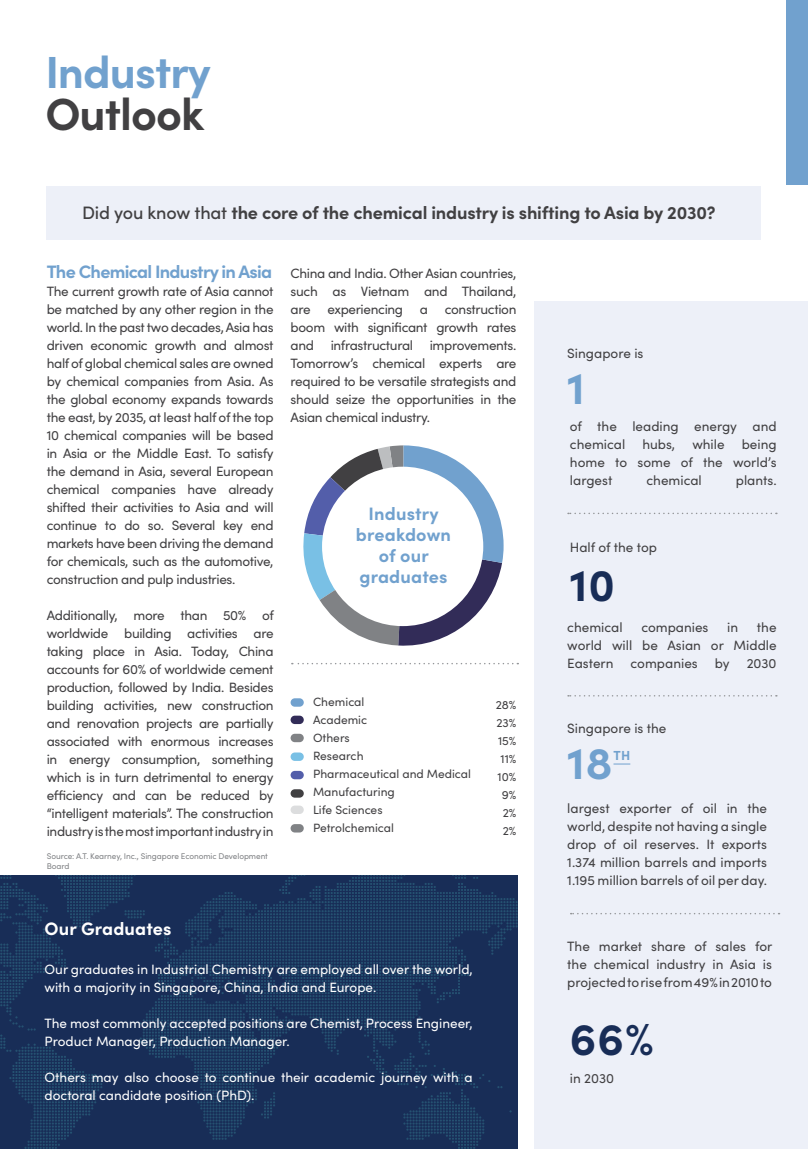
<style>
.page{position:relative;width:808px;height:1149px;background:#fff}
.page>*{position:absolute;margin:0;border:0;box-sizing:border-box;transform-origin:0 0}
.t1{font:700 45px "Sofia Pro";letter-spacing:-.02em;color:#71a1ce}
.t2{font:700 45px "Sofia Pro";letter-spacing:-.02em;color:#414042}
.t3{font:700 45px "Sofia Pro";color:#182d57}
.t4{font:700 18px "Sofia Pro";letter-spacing:-.01em;color:#414042}
.t5{font:700 18px/21px "Sofia Pro";letter-spacing:-.005em;color:#71a1ce;text-align:center}
.t6{font:700 18px "Sofia Pro";letter-spacing:-.04em;color:#71a1ce}
.t7{font:700 18px "Sofia Pro";letter-spacing:.01em;color:#fff}
.t8{font:13.5px/18px "Sofia Pro";color:#414042;text-align:justify}
.t9{font:13.5px/18px "Sofia Pro";color:#fff}
.t10{font:700 13.05px "Sofia Pro";color:#71a1ce}
.t11{font:12px/18px "Sofia Pro";color:#414042}
.t12{font:8.25px/10.5px "Sofia Pro";letter-spacing:-.01em;color:#808285}
.s1{font-weight:500}
</style>
<div class="page">
<svg style="left:303px;top:445px;width:201px;height:201px"></svg>
<div style="left:322px;top:466px;width:161px;height:160px;background:#fff;border-radius:50%"></div>
<div style="left:47px;top:186px;width:714px;height:53px;background:#edf0f8"></div>
<svg style="left:0;top:875px;width:517px;height:273px;background:#1a335b"></svg>
<div style="left:291px;top:698px;width:13px;height:8px;background:#71a1ce;border-radius:4px"></div>
<div style="left:291px;top:715px;width:13px;height:8px;background:#322c58;border-radius:4px"></div>
<div style="left:291px;top:733px;width:13px;height:9px;background:#808285;border-radius:4px"></div>
<div style="left:291px;top:752px;width:13px;height:8px;background:#79c0e5;border-radius:4px"></div>
<div style="left:291px;top:770px;width:13px;height:9px;background:#535eaa;border-radius:4px"></div>
<div style="left:291px;top:789px;width:13px;height:8px;background:#414042;border-radius:4px"></div>
<div style="left:291px;top:805px;width:13px;height:8px;background:#dcddde;border-radius:4px"></div>
<svg style="left:291px;top:823px;width:13px;height:9px"></svg>
<svg style="left:292px;top:662px;width:226px;height:2px"></svg>
<div style="left:534px;top:301px;width:274px;height:847px;background:#edf0f8"></div>
<svg style="left:613px;top:763px;width:17px;height:1px"></svg>
<svg style="left:571px;top:913px;width:208px;height:1px"></svg>
<svg style="left:568px;top:512px;width:209px;height:2px"></svg>
<svg style="left:568px;top:695px;width:209px;height:1px"></svg>
<div style="left:787px;top:0;width:21px;height:184px;background:#71a1ce"></div>
<h1 class="t1" style="left:45px;top:38px;width:167px">Industry</h1>
<h1 class="t2" style="left:45px;top:80px;width:160px">Outlook</h1>
<h2 class="t4" style="left:82px;top:199px;width:635px"><span class="s1">Did you know that</span> the core of the chemical industry is shifting to Asia by 2030?</h2>
<h2 class="t6" style="left:47px;top:257px;width:227px">The Chemical Industry in Asia</h2>
<p class="t8" style="left:47px;top:281px;width:228px">The current growth rate of Asia cannot be matched by any other region in the world. In the past two decades, Asia has driven economic growth and almost half of global chemical sales are owned by chemical companies from Asia. As the global economy expands towards the east, by 2035, at least half of the top 10 chemical companies will be based in Asia or the Middle East. To satisfy the demand in Asia, several European chemical companies have already shifted their activities to Asia and will continue to do so. Several key end markets have been driving the demand for chemicals, such as the automotive, construction and pulp industries.</p>
<p class="t8" style="left:47px;top:605px;width:229px">Additionally, more than 50% of worldwide building activities are taking place in Asia. Today, China accounts for 60% of worldwide cement production, followed by India. Besides building activities, new construction and renovation projects are partially associated with enormous increases in energy consumption, something which is in turn detrimental to energy efficiency and can be reduced by “intelligent materials”. The construction industry is the most important industry in</p>
<p class="t12" style="left:47px;top:850px;width:223px">Source: A.T. Kearney, Inc., Singapore Economic Development<br>Board</p>
<p class="t8" style="left:291px;top:263px;width:227px">China and India. Other Asian countries, such as Vietnam and Thailand, are experiencing a construction boom with significant growth rates and infrastructural improvements.<br>Tomorrow’s chemical experts are required to be versatile strategists and should seize the opportunities in the Asian chemical industry.</p>
<h2 class="t5" style="left:356px;top:501px;width:97px">Industry breakdown of our graduates</h2>
<p class="t11" style="left:313px;top:692px;width:159px">Chemical<br>Academic<br>Others<br>Research<br>Pharmaceutical and Medical<br>Manufacturing<br>Life Sciences<br>Petrolchemical</p>
<p class="t11" style="left:496px;top:694px;width:22px;text-align:center">28%<br>23%<br>15%<br>11%<br>10%<br>9%<br>2%<br>2%</p>
<h2 class="t7" style="left:45px;top:914px;width:129px">Our Graduates</h2>
<p class="t9" style="left:45px;top:958px;width:430px">Our graduates in Industrial Chemistry are employed all over the world, with a majority in Singapore, China, India and Europe.</p>
<p class="t9" style="left:45px;top:1012px;width:430px">The most commonly accepted positions are Chemist, Process Engineer,<br>Product Manager, Production Manager.</p>
<p class="t9" style="left:45px;top:1066px;width:430px">Others may also choose to continue their academic journey with a doctoral candidate position (PhD).</p>
<p class="t8" style="left:567px;top:343px;width:78px">Singapore is</p>
<h1 class="t1" style="left:567px;top:353px;width:19px">1</h1>
<p class="t8" style="left:570px;top:416px;width:208px">of the leading energy and chemical</p>
<p class="t8" style="left:570px;top:434px;width:208px;text-indent:172px">being home to some of the world’s largest</p>
<p class="t8" style="left:642px;top:434px;width:34px">hubs,</p>
<p class="t8" style="left:692px;top:434px;width:34px">while</p>
<p class="t8" style="left:646px;top:470px;width:57px">chemical</p>
<p class="t8" style="left:736px;top:470px;width:42px">plants.</p>
<p class="t8" style="left:570px;top:537px;width:89px">Half of the top</p>
<h1 class="t3" style="left:570px;top:550px;width:47px">10</h1>
<p class="t8" style="left:567px;top:617px;width:57px">chemical</p>
<p class="t8" style="left:641px;top:617px;width:69px">companies</p>
<p class="t8" style="left:727px;top:617px;width:12px">in</p>
<p class="t8" style="left:567px;top:617px;width:211px;text-indent:190px">the world will be Asian or Middle Eastern</p>
<p class="t8" style="left:631px;top:653px;width:69px">companies</p>
<p class="t8" style="left:715px;top:653px;width:16px">by</p>
<p class="t8" style="left:747px;top:653px;width:31px">2030</p>
<p class="t8" style="left:567px;top:718px;width:101px">Singapore is the</p>
<h1 class="t1" style="left:567px;top:728px;width:47px">18</h1>
<p class="t10" style="left:613px;top:744px;width:18px">TH</p>
<p class="t8" style="left:567px;top:797px;width:201px">largest exporter of oil in the world, despite not having a single drop of oil reserves. It exports 1.374 million barrels and imports 1.195 million barrels of oil per day.</p>
<p class="t8" style="left:567px;top:936px;width:207px">The market share of sales for the chemical industry in Asia is projected to rise from 49% in 2010 to</p>
<h1 class="t3" style="left:570px;top:1003px;width:85px">66%</h1>
<p class="t8" style="left:570px;top:1068px;width:46px">in 2030</p>
</div>
